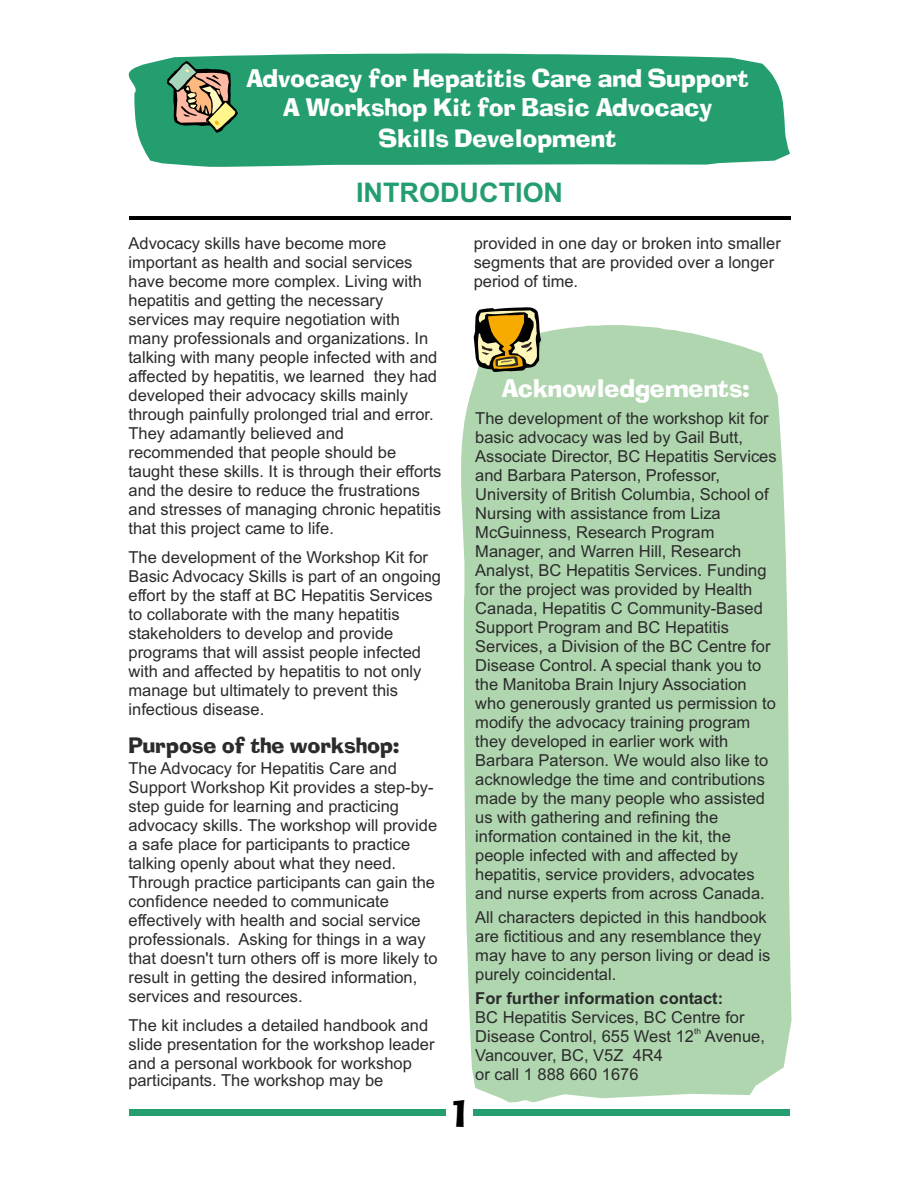
<style>
.page{position:relative;width:918px;height:1188px;background:#fff}
.page>*{position:absolute;margin:0;border:0;box-sizing:border-box;transform-origin:0 0}
.t1{font:36px "Adelaide";color:#000}
.t2{font:700 27px "Arial";color:#249e6e}
.t3{font:24px/29.1px "Adelaide";color:#fff;text-align:center}
.t4{font:21px "Adelaide";color:#2b2b2b}
.t5{font:16.5px/19px "Arial";color:#2b2b2b}
.t6{font:700 16.5px "Arial";color:#2b2b2b}
.t7{font:8.25px "Arial";color:#2b2b2b}
</style>
<div class="page">
<svg style="left:129px;top:53px;width:661px;height:114px;background:#34a578"></svg>
<svg style="left:167px;top:61px;width:71px;height:72px;background:#788f6a"></svg>
<hr style="left:129px;top:217px;width:661px;height:3px;background:#000">
<div style="left:129px;top:1110px;width:317px;height:6px;background:#249e6e"></div>
<div style="left:473px;top:1110px;width:317px;height:6px;background:#249e6e"></div>
<div style="left:461px;top:325px;width:331px;height:778px;background:#b0d6b0"></div>
<svg style="left:474px;top:307px;width:67px;height:65px;background:#938146"></svg>
<h3 class="t3" style="left:246px;top:67px;width:504px">Advocacy for Hepatitis Care and Support<br>A Workshop Kit for Basic Advocacy</h3>
<h3 class="t3" style="left:379px;top:127px;width:239px">Skills Development</h3>
<h2 class="t2" style="left:356px;top:182px;width:209px">INTRODUCTION</h2>
<p class="t5" style="left:129px;top:235px;width:314px">Advocacy skills have become more important as health and social services have become more complex. Living with hepatitis and getting the necessary services may require negotiation with many professionals and organizations. In talking with many people infected with and affected by hepatitis, we learned they had developed their advocacy skills mainly through painfully prolonged trial and error.<br>They adamantly believed and recommended that people should be taught these skills. It is through their efforts and the desire to reduce the frustrations and stresses of managing chronic hepatitis that this project came to life.</p>
<p class="t5" style="left:129px;top:549px;width:314px">The development of the Workshop Kit for Basic Advocacy Skills is part of an ongoing effort by the staff at BC Hepatitis Services to collaborate with the many hepatitis stakeholders to develop and provide programs that will assist people infected with and affected by hepatitis to not only manage but ultimately to prevent this infectious disease.</p>
<p class="t4" style="left:129px;top:733px;width:272px">Purpose of the workshop:</p>
<p class="t5" style="left:129px;top:761px;width:311px">The Advocacy for Hepatitis Care and Support Workshop Kit provides a step-by&shy;step guide for learning and practicing advocacy skills. The workshop will provide a safe place for participants to practice talking openly about what they need.<br>Through practice participants can gain the confidence needed to communicate effectively with health and social service professionals. Asking for things in a way that doesn't turn others off is more likely to result in getting the desired information, services and resources.</p>
<p class="t5" style="left:129px;top:1018px;width:308px">The kit includes a detailed handbook and slide presentation for the workshop leader and a personal workbook for workshop</p>
<p class="t5" style="left:129px;top:1072px;width:256px">participants. The workshop may be</p>
<p class="t5" style="left:474px;top:235px;width:309px">provided in one day or broken into smaller segments that are provided over a longer period of time.</p>
<h1 class="t1" style="left:452px;top:1093px;width:16px">1</h1>
<h3 class="t3" style="left:501px;top:377px;width:250px">Acknowledgements:</h3>
<p class="t5" style="left:475px;top:410px;width:303px">The development of the workshop kit for basic advocacy was led by Gail Butt, Associate Director, BC Hepatitis Services and Barbara Paterson, Professor, University of British Columbia, School of Nursing with assistance from Liza McGuinness, Research Program Manager, and Warren Hill, Research Analyst, BC Hepatitis Services. Funding for the project was provided by Health Canada, Hepatitis C Community-Based Support Program and BC Hepatitis Services, a Division of the BC Centre for Disease Control. A special thank you to the Manitoba Brain Injury Association who generously granted us permission to modify the advocacy training program they developed in earlier work with Barbara Paterson. We would also like to acknowledge the time and contributions made by the many people who assisted us with gathering and refining the information contained in the kit, the people infected with and affected by hepatitis, service providers, advocates and nurse experts from across Canada.</p>
<p class="t5" style="left:475px;top:909px;width:297px">All characters depicted in this handbook are fictitious and any resemblance they may have to any person living or dead is purely coincidental.</p>
<p class="t6" style="left:475px;top:992px;width:249px">For further information contact:</p>
<p class="t5" style="left:475px;top:1009px;width:271px">BC Hepatitis Services, BC Centre for</p>
<p class="t7" style="left:694px;top:1028px;width:8px">th</p>
<p class="t5" style="left:475px;top:1029px;width:291px">Disease Control, 655 West 12 Avenue,<br>Vancouver, BC, V5Z 4R4<br>or call 1 888 660 1676</p>
</div>
